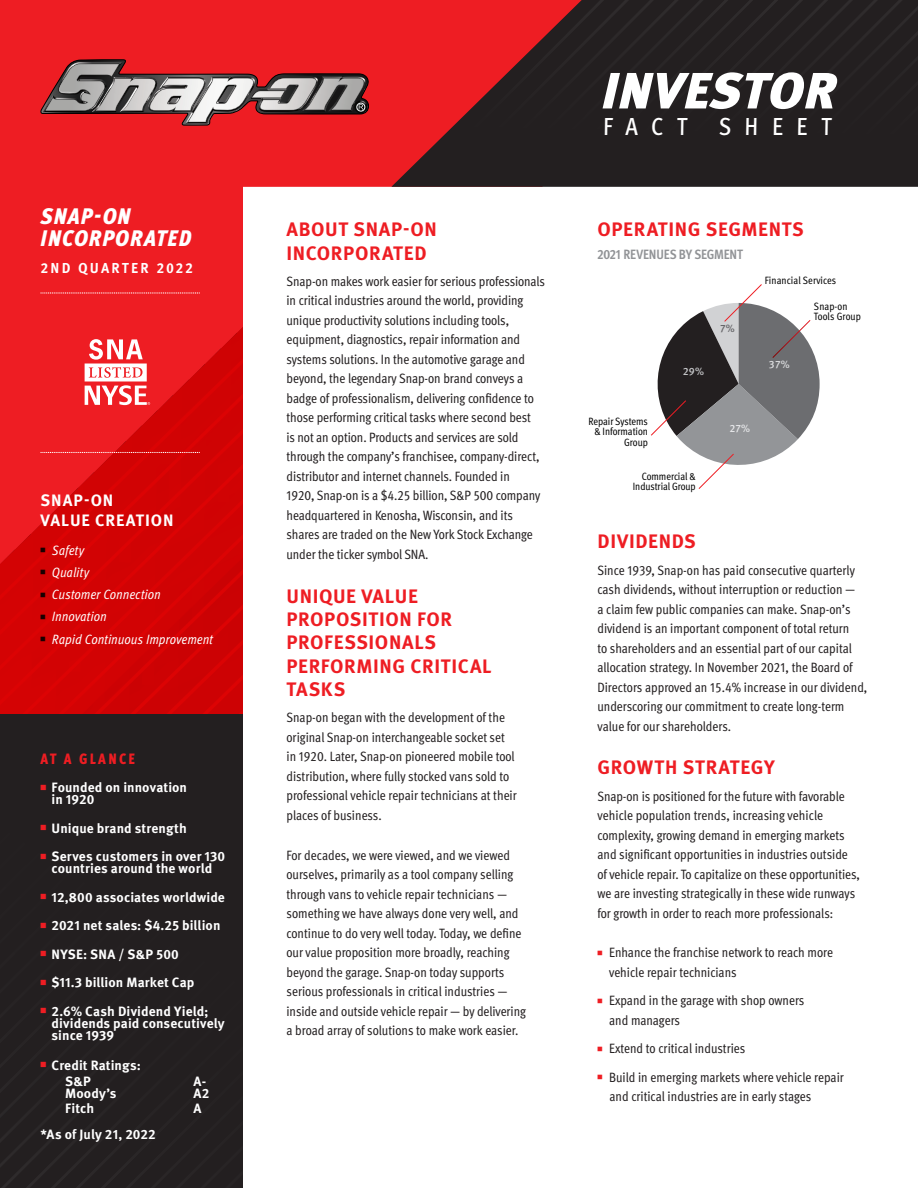
<style>
.page{position:relative;width:918px;height:1188px;background:#fff}
.page>*{position:absolute;margin:0;border:0;box-sizing:border-box;transform-origin:0 0}
.t1{font:italic 900 50.85px "Meta Pro";letter-spacing:.01em;color:#fff}
.t2{font:500 condensed 24.6px "Meta Pro";color:#fff}
.t3{font:italic 900 condensed 22.5px/22.5px "Meta Pro";letter-spacing:.055em;color:#fff}
.t4{font:700 19.5px/23.4px "Meta Pro";letter-spacing:.03em;color:#ee1d23}
.t5{font:700 16.5px/19.8px "Meta Pro";letter-spacing:.055em;color:#fff}
.t6{font:900 condensed 15px "Meta Pro";color:#ee1d23;scale:.96 1}
.t7{font:700 14.4px "Meta Pro";color:#fff;scale:.96 1}
.letter_body{font:condensed 13.5px/19.5px "Meta Pro";letter-spacing:-.005em;color:#231f20}
.t8{font:700 13.5px/12px "Meta Pro";letter-spacing:.005em;color:#fff}
.letter_body-2{font:italic condensed 13.5px "Meta Pro";letter-spacing:.005em;color:#fff}
.t9{font:700 condensed 13.5px "Meta Pro";letter-spacing:-.01em;color:#919396}
.t10{font:condensed 10.65px/10.5px "Meta Pro";letter-spacing:-.005em;color:#000;text-align:right}
.t11{font:500 10.65px "Meta Pro";color:#dcdddf}
.t12{font:500 10.65px "Meta Pro";color:#e6e7e9}
.t13{font:500 10.65px "Meta Pro";color:#c7c8ca}
.t14{font:500 10.65px "Meta Pro";color:#636366}
.s1{font-family:"Universal Newswith Comm Pi";font-style:normal;font-stretch:normal;font-size:9px;color:#170000}
.s2{font-family:"Universal Newswith Comm Pi";font-weight:400;font-size:10.5px;color:#ee1d23}
.s3{font-family:"Universal Newswith Comm Pi";font-stretch:normal;font-size:9px;color:#ee1d23}
</style>
<div class="page">
<div style="left:0;top:0;width:391px;height:187px;background:#ee1d23"></div>
<div style="left:332px;top:0;width:59px;height:186px;background:#ee1d23"></div>
<div style="left:0;top:153px;width:243px;height:612px;background:#ee1d23"></div>
<img style="left:0;top:292px;width:243px;height:423px">
<svg style="left:85px;top:339px;width:65px;height:66px"></svg>
<svg style="left:40px;top:293px;width:160px;height:1px"></svg>
<svg style="left:40px;top:452px;width:160px;height:1px"></svg>
<img style="left:391px;top:0;width:527px;height:187px">
<div style="left:0;top:715px;width:243px;height:473px;background:#231f20"></div>
<svg style="left:651px;top:284px;width:169px;height:205px"></svg>
<svg style="left:41px;top:59px;width:329px;height:67px;background:#ae5d5f"></svg>
<p class="t3" style="left:41px;top:203px;width:152px">SNAP-ON<br>INCORPORATED</p>
<p class="t7" style="left:40px;top:256px;width:161px">2ND QUARTER 2022</p>
<p class="t5" style="left:41px;top:489px;width:135px">SNAP‑ON<br>VALUE CREATION</p>
<p class="letter_body-2" style="left:40px;top:540px;width:45px"><span class="s1">n</span> Safety</p>
<p class="letter_body-2" style="left:40px;top:562px;width:50px"><span class="s1">n</span> Quality</p>
<p class="letter_body-2" style="left:40px;top:584px;width:122px"><span class="s1">n</span> Customer Connection</p>
<p class="letter_body-2" style="left:40px;top:607px;width:68px"><span class="s1">n</span> Innovation</p>
<p class="letter_body-2" style="left:40px;top:629px;width:174px"><span class="s1">n</span> Rapid Continuous Improvement</p>
<p class="t6" style="left:41px;top:747px;width:100px">AT A GLANCE</p>
<p class="t8" style="left:52px;top:781px;width:137px;text-indent:-11px"><span class="s2">n</span> Founded on innovation in 1920</p>
<p class="t8" style="left:40px;top:821px;width:148px"><span class="s2">n</span> Unique brand strength</p>
<p class="t8" style="left:40px;top:850px;width:186px;text-align:center"><span class="s2">n</span> Serves customers in over 130 countries around the world</p>
<p class="t8" style="left:40px;top:890px;width:186px"><span class="s2">n</span> 12,800 associates worldwide</p>
<p class="t8" style="left:40px;top:919px;width:181px"><span class="s2">n</span> 2021 net sales: $4.25 billion</p>
<p class="t8" style="left:40px;top:947px;width:140px"><span class="s2">n</span> NYSE: SNA / S&amp;P 500</p>
<p class="t8" style="left:40px;top:976px;width:156px"><span class="s2">n</span> $11.3 billion Market Cap</p>
<p class="t8" style="left:52px;top:1004px;width:175px;text-indent:-11px"><span class="s2">n</span> 2.6% Cash Dividend Yield; dividends paid consecutively since 1939</p>
<p class="t8" style="left:65px;top:1056px;width:77px;line-height:16.5px;text-indent:-25px"><span class="s2">n</span> Credit Ratings:<br>S&amp;P</p>
<p class="t8" style="left:194px;top:1074px;width:14px">A-</p>
<p class="t8" style="left:65px;top:1086px;width:53px">Moody’s</p>
<p class="t8" style="left:194px;top:1086px;width:18px">A2</p>
<p class="t8" style="left:65px;top:1101px;width:31px">Fitch</p>
<p class="t8" style="left:194px;top:1101px;width:9px">A</p>
<p class="t8" style="left:40px;top:1127px;width:117px">*As of July 21, 2022</p>
<h3 class="t4" style="left:287px;top:217px;width:152px">ABOUT SNAP‑ON<br>INCORPORATED</h3>
<p class="letter_body" style="left:286px;top:270px;width:260px">Snap‑on makes work easier for serious professionals in critical industries around the world, providing unique productivity solutions including tools, equipment, diagnostics, repair information and systems solutions. In the automotive garage and beyond, the legendary Snap‑on brand conveys a badge of professionalism, delivering confidence to those performing critical tasks where second best<br>is not an option. Products and services are sold through the company’s franchisee, company-direct, distributor and internet channels. Founded in<br>1920, Snap‑on is a $4.25 billion, S&amp;P 500 company headquartered in Kenosha, Wisconsin, and its shares are traded on the New York Stock Exchange under the ticker symbol SNA.</p>
<h3 class="t4" style="left:287px;top:583px;width:207px">UNIQUE VALUE<br>PROPOSITION FOR<br>PROFESSIONALS<br>PERFORMING CRITICAL<br>TASKS</h3>
<p class="letter_body" style="left:286px;top:707px;width:232px">Snap‑on began with the development of the original Snap‑on interchangeable socket set in 1920. Later, Snap‑on pioneered mobile tool distribution, where fully stocked vans sold to professional vehicle repair technicians at their places of business.</p>
<p class="letter_body" style="left:286px;top:844px;width:241px">For decades, we were viewed, and we viewed ourselves, primarily as a tool company selling through vans to vehicle repair technicians — something we have always done very well, and continue to do very well today. Today, we define our value proposition more broadly, reaching beyond the garage. Snap‑on today supports serious professionals in critical industries — inside and outside vehicle repair — by delivering a broad array of solutions to make work easier.</p>
<p class="t1" style="left:602px;top:51px;width:235px">INVESTOR</p>
<p class="t2" style="left:603px;top:108px;width:86px">FACT</p>
<p class="t2" style="left:719px;top:108px;width:114px">SHEET</p>
<p class="t4" style="left:598px;top:217px;width:208px">OPERATING SEGMENTS</p>
<p class="t9" style="left:597px;top:244px;width:147px">2021 REVENUES BY SEGMENT</p>
<p class="t10" style="left:765px;top:274px;width:73px">Financial Services</p>
<p class="t13" style="left:683px;top:363px;width:23px">29%</p>
<p class="t10" style="left:589px;top:415px;width:61px">Repair Systems &amp; Information<br>Group</p>
<p class="t10" style="left:633px;top:470px;width:64px">Commercial &amp;<br>Industrial Group</p>
<p class="t14" style="left:720px;top:320px;width:16px">7%</p>
<p class="t12" style="left:729px;top:420px;width:22px">27%</p>
<p class="t11" style="left:769px;top:356px;width:22px">37%</p>
<p class="t10" style="left:814px;top:300px;width:49px;text-align:left">Snap-on<br>Tools Group</p>
<p class="t4" style="left:598px;top:529px;width:100px">DIVIDENDS</p>
<p class="letter_body" style="left:597px;top:559px;width:271px">Since 1939, Snap‑on has paid consecutive quarterly cash dividends, without interruption or reduction —<br>a claim few public companies can make. Snap‑on’s dividend is an important component of total return<br>to shareholders and an essential part of our capital allocation strategy. In November 2021, the Board of Directors approved an 15.4% increase in our dividend, underscoring our commitment to create long-term value for our shareholders.</p>
<p class="t4" style="left:598px;top:755px;width:179px">GROWTH STRATEGY</p>
<p class="letter_body" style="left:597px;top:785px;width:264px">Snap‑on is positioned for the future with favorable vehicle population trends, increasing vehicle complexity, growing demand in emerging markets and significant opportunities in industries outside of vehicle repair. To capitalize on these opportunities, we are investing strategically in these wide runways for growth in order to reach more professionals:</p>
<p class="letter_body" style="left:609px;top:942px;width:225px;text-indent:-12px"><span class="s3">n</span> Enhance the franchise network to reach more vehicle repair technicians</p>
<p class="letter_body" style="left:609px;top:990px;width:197px;text-indent:-12px"><span class="s3">n</span> Expand in the garage with shop owners and managers</p>
<p class="letter_body" style="left:597px;top:1038px;width:149px"><span class="s3">n</span> Extend to critical industries</p>
<p class="letter_body" style="left:609px;top:1066px;width:236px;text-indent:-12px"><span class="s3">n</span> Build in emerging markets where vehicle repair and critical industries are in early stages</p>
</div>
